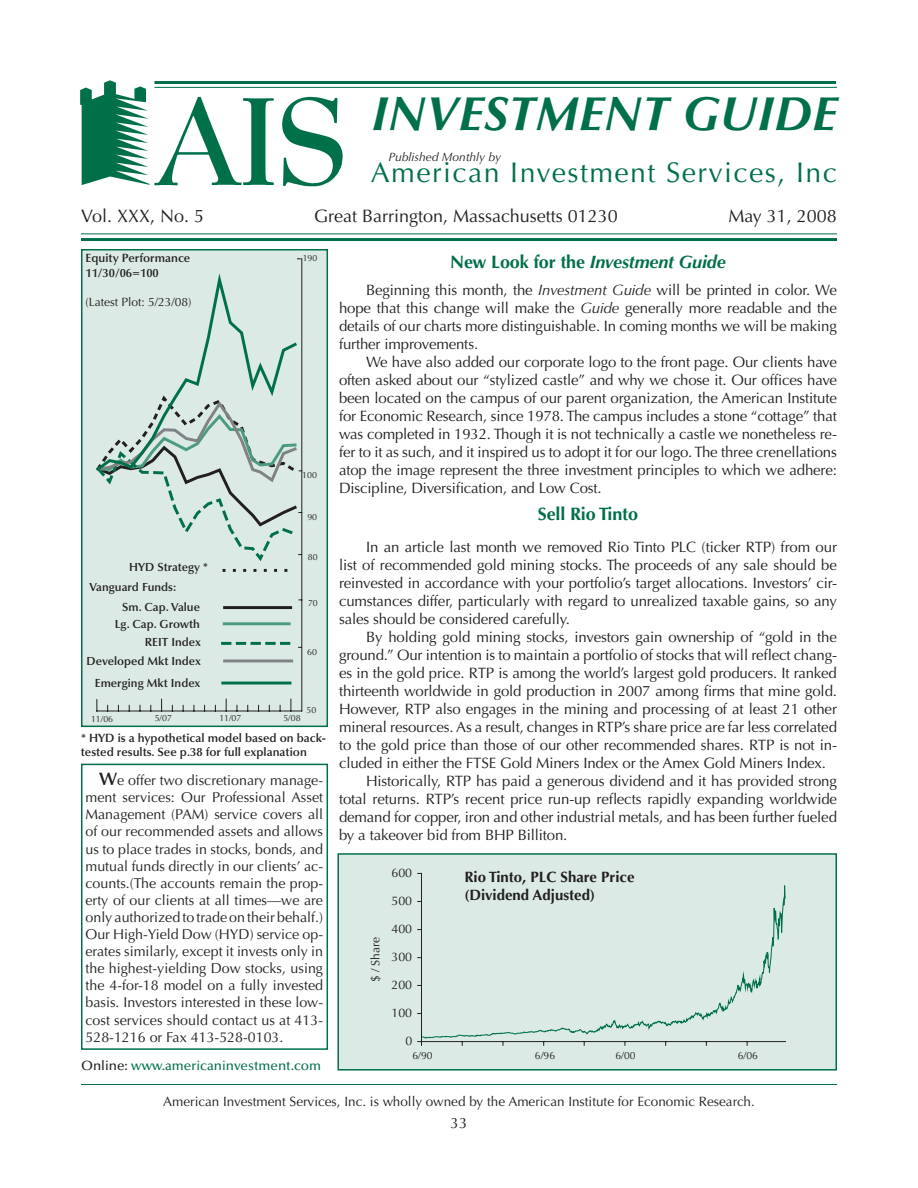
<style>
.page{position:relative;width:918px;height:1188px;background:#fff}
.page>*{position:absolute;margin:0;border:0;box-sizing:border-box;transform-origin:0 0}
.t1{font:italic 700 48px "Optima";letter-spacing:.01em;color:#007049}
.t2{font:28.5px "Optima";letter-spacing:.05em;color:#007049}
.t3{font:18px "Optima";color:#231f20}
.t4{font:italic 700 18px "Optima";letter-spacing:-.01em;color:#007049}
.t5{font:700 18px "Optima";letter-spacing:-.01em;color:#007049}
.t6{font:15px/18px "Optima";letter-spacing:-.01em;color:#231f20;text-align:justify}
.t7{font:700 15px/18px "Optima";color:#231f20}
.t8{font:14.25px/17.1px "Optima";color:#231f20;text-align:justify}
.t9{font:13.5px "Optima";color:#231f20}
.t10{font:500 13.5px "Optima";color:#007049}
.t11{font:12.45px "Optima";color:#231f20}
.t12{font:600 12px/14.4px "Optima";color:#231f20}
.t13{font:12px "Optima";color:#231f20}
.t14{font:italic 12px "Optima";color:#231f20}
.t15{font:600 11.85px/16.8px "Optima";color:#231f20;text-align:right}
.t16{font:10.35px "Optima";color:#231f20}
.t17{font:8.85px "Optima";color:#231f20}
.s1{color:#fff}
.s2{font-weight:600;font-size:18px}
.s3{color:#231f20}
.s4{font-style:normal}
.s5{font-style:italic}
</style>
<div class="page">
<div style="left:338px;top:854px;width:498px;height:216px;background:#dbeae4"></div>
<div style="left:338px;top:853px;width:499px;height:218px;border:2px solid #007049"></div>
<div style="left:82px;top:250px;width:245px;height:476px;background:#dbeae4"></div>
<div style="left:81px;top:249px;width:247px;height:478px;border:2px solid #007049"></div>
<div style="left:81px;top:764px;width:247px;height:286px;border:2px solid #007049"></div>
<hr style="left:81px;top:1084px;width:756px;height:1px;background:#007049">
<hr style="left:97px;top:711px;width:205px;height:1px;background:#231f20">
<svg style="left:161px;top:699px;width:1px;height:12px"></svg>
<svg style="left:226px;top:699px;width:1px;height:12px"></svg>
<svg style="left:291px;top:699px;width:1px;height:12px"></svg>
<hr style="left:302px;top:259px;width:1px;height:452px;background:#231f20">
<svg style="left:223px;top:642px;width:68px;height:3px"></svg>
<hr style="left:225px;top:659px;width:67px;height:3px;background:#808285">
<hr style="left:225px;top:606px;width:66px;height:3px;background:#231f20">
<hr style="left:223px;top:622px;width:68px;height:3px;background:#4b9b81">
<hr style="left:221px;top:682px;width:70px;height:3px;background:#007049">
<svg style="left:96px;top:267px;width:206px;height:305px"></svg>
<img style="left:80px;top:80px;width:270px;height:107px">
<hr style="left:81px;top:238px;width:756px;height:3px;background:#007049">
<hr style="left:81px;top:234px;width:756px;height:1px;background:#007049">
<hr style="left:154px;top:81px;width:682px;height:3px;background:#007049">
<hr style="left:154px;top:87px;width:683px;height:1px;background:#007049">
<hr style="left:421px;top:873px;width:1px;height:169px;background:#231f20">
<hr style="left:422px;top:1041px;width:364px;height:1px;background:#231f20">
<svg style="left:421px;top:872px;width:365px;height:167px"></svg>
<h1 class="t1" style="left:372px;top:94px;width:467px">INVESTMENT GUIDE</h1>
<h2 class="t2" style="left:371px;top:161px;width:468px">American Investment Services, Inc</h2>
<p class="t14" style="left:389px;top:152px;width:114px">Published Monthly by</p>
<p class="t3" style="left:81px;top:209px;width:125px">Vol. XXX, No. 5</p>
<p class="t3" style="left:300px;top:209px;width:319px"><span class="s1">G</span>Great Barrington, Massachusetts 01230</p>
<p class="t3" style="left:728px;top:209px;width:110px">May 31, 2008</p>
<p class="t12" style="left:86px;top:252px;width:106px">Equity Performance<br>11/30/06=100</p>
<p class="t13" style="left:86px;top:296px;width:108px">(Latest Plot: 5/23/08)</p>
<p class="t15" style="left:129px;top:560px;width:80px">HYD Strategy *</p>
<p class="t15" style="left:115px;top:599px;width:87px">Sm. Cap. Value<br>Lg. Cap. Growth</p>
<p class="t15" style="left:87px;top:634px;width:116px;line-height:18.5px">REIT Index<br>Developed Mkt Index</p>
<p class="t15" style="left:95px;top:676px;width:107px">Emerging Mkt Index</p>
<p class="t15" style="left:90px;top:579px;width:88px">Vanguard Funds:</p>
<p class="t17" style="left:303px;top:254px;width:16px">190</p>
<p class="t17" style="left:302px;top:471px;width:16px">100</p>
<p class="t17" style="left:307px;top:513px;width:11px">90</p>
<p class="t17" style="left:308px;top:554px;width:11px">80</p>
<p class="t17" style="left:308px;top:599px;width:11px">70</p>
<p class="t17" style="left:307px;top:648px;width:11px">60</p>
<p class="t17" style="left:306px;top:707px;width:11px">50</p>
<p class="t17" style="left:91px;top:715px;width:24px">11/06</p>
<p class="t17" style="left:155px;top:715px;width:19px">5/07</p>
<p class="t17" style="left:219px;top:715px;width:24px">11/07</p>
<p class="t17" style="left:283px;top:715px;width:19px">5/08</p>
<p class="t12" style="left:81px;top:732px;width:247px">* HYD is a hypothetical model based on back&shy;tested results. See p.38 for full explanation</p>
<p class="t8" style="left:86px;top:773px;width:239px;text-indent:13px"><span class="s2">W</span>e offer two discretionary manage&shy;ment services: Our Professional Asset Management (PAM) service covers all of our recommended assets and allows us to place trades in stocks, bonds, and mutual funds directly in our clients’ ac&shy;counts.(The accounts remain the prop&shy;erty of our clients at all times—we are only authorized to trade on their behalf.)<br>Our High-Yield Dow (HYD) service op&shy;erates similarly, except it invests only in the highest-yielding Dow stocks, using the 4-for-18 model on a fully invested basis. Investors interested in these low&shy;cost services should contact us at 413- 528-1216 or Fax 413-528-0103.</p>
<p class="t10" style="left:81px;top:1060px;width:242px"><span class="s3">Online:</span> www.americaninvestment.com</p>
<p class="t4" style="left:450px;top:255px;width:277px"><span class="s4">New Look for the</span> Investment Guide</p>
<p class="t6" style="left:339px;top:283px;width:499px;text-indent:27px">Beginning this month, the <span class="s5">Investment Guide</span> will be printed in color. We hope that this change will make the <span class="s5">Guide</span> generally more readable and the details of our charts more distinguishable. In coming months we will be making further improvements.</p>
<p class="t6" style="left:339px;top:355px;width:500px;text-indent:27px">We have also added our corporate logo to the front page. Our clients have often asked about our “stylized castle” and why we chose it. Our offices have been located on the campus of our parent organization, the American Institute for Economic Research, since 1978. The campus includes a stone “cottage” that was completed in 1932. Though it is not technically a castle we nonetheless re&shy;fer to it as such, and it inspired us to adopt it for our logo. The three crenellations atop the image represent the three investment principles to which we adhere:<br>Discipline, Diversification, and Low Cost.</p>
<p class="t5" style="left:538px;top:507px;width:102px">Sell Rio Tinto</p>
<p class="t6" style="left:339px;top:539px;width:499px;text-indent:27px">In an article last month we removed Rio Tinto PLC (ticker RTP) from our list of recommended gold mining stocks. The proceeds of any sale should be reinvested in accordance with your portfolio’s target allocations. Investors’ cir&shy;cumstances differ, particularly with regard to unrealized taxable gains, so any sales should be considered carefully.</p>
<p class="t6" style="left:366px;top:629px;width:472px">By holding gold mining stocks, investors gain ownership of “gold in the</p>
<p class="t6" style="left:339px;top:647px;width:500px">ground.” Our intention is to maintain a portfolio of stocks that will reflect chang-</p>
<p class="t6" style="left:339px;top:665px;width:499px">es in the gold price. RTP is among the world’s largest gold producers. It ranked</p>
<p class="t6" style="left:339px;top:683px;width:500px">thirteenth worldwide in gold production in 2007 among firms that mine gold.</p>
<p class="t6" style="left:339px;top:701px;width:499px">However, RTP also engages in the mining and processing of at least 21 other</p>
<p class="t6" style="left:339px;top:719px;width:499px">mineral resources. As a result, changes in RTP’s share price are far less correlated</p>
<p class="t6" style="left:339px;top:737px;width:499px">to the gold price than those of our other recommended shares. RTP is not in-</p>
<p class="t6" style="left:339px;top:755px;width:489px">cluded in either the FTSE Gold Miners Index or the Amex Gold Miners Index.</p>
<p class="t6" style="left:366px;top:773px;width:472px">Historically, RTP has paid a generous dividend and it has provided strong</p>
<p class="t6" style="left:339px;top:791px;width:500px">total returns. RTP’s recent price run-up reflects rapidly expanding worldwide</p>
<p class="t6" style="left:339px;top:809px;width:499px">demand for copper, iron and other industrial metals, and has been further fueled</p>
<p class="t6" style="left:339px;top:827px;width:230px">by a takeover bid from BHP Billiton.</p>
<p class="t13" style="left:371px;top:982px;width:47px;rotate:-90deg">$ / Share</p>
<p class="t11" style="left:391px;top:868px;width:22px">600</p>
<p class="t11" style="left:391px;top:896px;width:22px">500</p>
<p class="t11" style="left:391px;top:924px;width:22px">400</p>
<p class="t11" style="left:391px;top:952px;width:22px">300</p>
<p class="t11" style="left:391px;top:980px;width:22px">200</p>
<p class="t11" style="left:391px;top:1008px;width:22px">100</p>
<p class="t11" style="left:405px;top:1036px;width:8px">0</p>
<p class="t7" style="left:464px;top:869px;width:172px">Rio Tinto, PLC Share Price (Dividend Adjusted)</p>
<p class="t16" style="left:412px;top:1051px;width:22px">6/90</p>
<p class="t16" style="left:535px;top:1051px;width:22px">6/96</p>
<p class="t16" style="left:616px;top:1051px;width:22px">6/00</p>
<p class="t16" style="left:738px;top:1051px;width:22px">6/06</p>
<p class="t9" style="left:163px;top:1096px;width:593px">American Investment Services, Inc. is wholly owned by the American Institute for Economic Research.</p>
<p class="t6" style="left:451px;top:1116px;width:18px">33</p>
</div>
